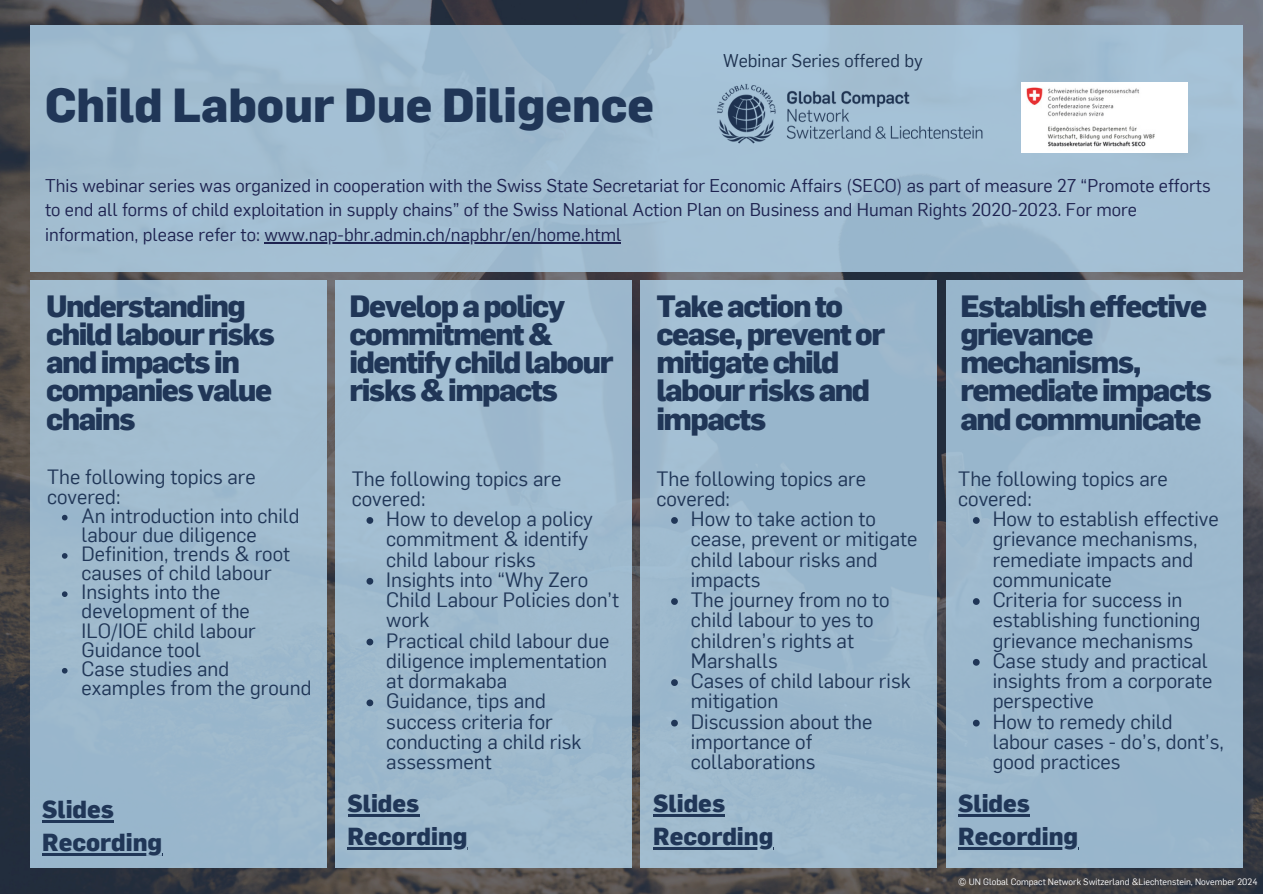
<style>
.page{position:relative;width:1263px;height:894px;background:#fff}
.page>*{position:absolute;margin:0;border:0;box-sizing:border-box;transform-origin:0 0}
.t1{font:800 46.5px "Flama";color:#203657}
.t2{font:800 30px/28.2px "Flama";letter-spacing:-.05em;color:#203657}
.t3{font:800 24px "Flama";color:#203657}
.t4{font:20.25px/20.2px "Flama";color:#203657}
.t5{font:20.1px/19px "Flama";color:#203657}
.t6{font:18px/24.8px "Flama";color:#1e2350}
.t7{font:18px "Flama";color:#1e3250}
.t8{font:9px "Flama";color:#fff}
</style>
<div class="page">
<img style="left:0;top:0;width:1263px;height:893px">
<div style="left:30px;top:25px;width:1212px;height:246px;background:#a3bed2"></div>
<div style="left:335px;top:280px;width:297px;height:587px;background:#a0bbce"></div>
<div style="left:641px;top:280px;width:296px;height:587px;background:#9cb8cc"></div>
<div style="left:946px;top:280px;width:296px;height:587px;background:#9bb8cd"></div>
<img style="left:717px;top:84px;width:266px;height:60px">
<img style="left:1021px;top:82px;width:167px;height:70px">
<svg style="left:366px;top:517px;width:7px;height:6px"></svg>
<svg style="left:366px;top:577px;width:7px;height:7px"></svg>
<svg style="left:366px;top:638px;width:7px;height:7px"></svg>
<svg style="left:366px;top:699px;width:7px;height:7px"></svg>
<hr style="left:348px;top:814px;width:71px;height:2px;background:#203657">
<hr style="left:348px;top:847px;width:120px;height:2px;background:#203657">
<svg style="left:671px;top:517px;width:7px;height:6px"></svg>
<svg style="left:671px;top:598px;width:7px;height:6px"></svg>
<svg style="left:671px;top:679px;width:7px;height:6px"></svg>
<svg style="left:671px;top:719px;width:7px;height:7px"></svg>
<hr style="left:653px;top:814px;width:72px;height:2px;background:#203657">
<hr style="left:653px;top:847px;width:120px;height:2px;background:#203657">
<svg style="left:973px;top:517px;width:7px;height:6px"></svg>
<svg style="left:973px;top:598px;width:7px;height:6px"></svg>
<svg style="left:973px;top:659px;width:7px;height:6px"></svg>
<svg style="left:973px;top:719px;width:7px;height:7px"></svg>
<hr style="left:958px;top:814px;width:72px;height:2px;background:#203657">
<hr style="left:958px;top:847px;width:120px;height:2px;background:#203657">
<div style="left:30px;top:280px;width:296px;height:587px;background:#a0bacd"></div>
<svg style="left:62px;top:514px;width:6px;height:6px"></svg>
<svg style="left:62px;top:553px;width:6px;height:5px"></svg>
<svg style="left:62px;top:591px;width:6px;height:6px"></svg>
<svg style="left:62px;top:668px;width:6px;height:5px"></svg>
<hr style="left:42px;top:820px;width:72px;height:2px;background:#203657">
<hr style="left:42px;top:852px;width:120px;height:2px;background:#203657">
<hr style="left:264px;top:242px;width:357px;height:1px;background:#1e2350">
<h1 class="t1" style="left:45px;top:78px;width:610px">Child Labour Due Diligence</h1>
<p class="t7" style="left:723px;top:50px;width:201px">Webinar Series offered by</p>
<p class="t6" style="left:45px;top:173px;width:1167px">This webinar series was organized in cooperation with the Swiss State Secretariat for Economic Affairs (SECO) as part of measure 27 “Promote efforts to end all forms of child exploitation in supply chains” of the Swiss National Action Plan on Business and Human Rights 2020-2023. For more information, please refer to: www.nap-bhr.admin.ch/napbhr/en/home.html</p>
<h3 class="t2" style="left:46px;top:292px;width:230px">Understanding child labour risks and impacts in companies value chains</h3>
<h2 class="t5" style="left:47px;top:467px;width:210px">The following topics are covered:</h2>
<h4 class="t5" style="left:82px;top:506px;width:220px">An introduction into child labour due diligence</h4>
<p class="t5" style="left:82px;top:544px;width:210px">Definition, trends &amp; root causes of child labour</p>
<p class="t5" style="left:82px;top:582px;width:176px">Insights into the development of the<br>ILO/IOE child labour<br>Guidance tool</p>
<p class="t5" style="left:82px;top:659px;width:231px">Case studies and examples from the ground</p>
<p class="t3" style="left:42px;top:795px;width:73px">Slides</p>
<h3 class="t3" style="left:42px;top:827px;width:122px">Recording</h3>
<h6 class="t2" style="left:350px;top:292px;width:265px">Develop a policy commitment &amp; identify child labour risks &amp; impacts</h6>
<p class="t4" style="left:352px;top:468px;width:211px">The following topics are covered:</p>
<p class="t4" style="left:386px;top:508px;width:208px">How to develop a policy commitment &amp; identify child labour risks</p>
<p class="t4" style="left:386px;top:569px;width:234px">Insights into “Why Zero<br>Child Labour Policies don’t work</p>
<h6 class="t4" style="left:386px;top:630px;width:225px;text-align:justify">Practical child labour due diligence implementation at dormakaba</h6>
<h2 class="t4" style="left:386px;top:691px;width:197px">Guidance, tips and success criteria for conducting a child risk assessment</h2>
<h4 class="t3" style="left:348px;top:789px;width:73px">Slides</h4>
<p class="t3" style="left:348px;top:822px;width:122px">Recording</p>
<p class="t2" style="left:656px;top:292px;width:230px">Take action to cease, prevent or mitigate child labour risks and impacts</p>
<p class="t4" style="left:656px;top:468px;width:211px">The following topics are covered:</p>
<h3 class="t4" style="left:691px;top:508px;width:228px">How to take action to cease, prevent or mitigate child labour risks and impacts</h3>
<h2 class="t4" style="left:691px;top:589px;width:200px">The journey from no to child labour to yes to children’s rights at<br>Marshalls</h2>
<h4 class="t4" style="left:691px;top:670px;width:221px">Cases of child labour risk mitigation</h4>
<p class="t4" style="left:691px;top:711px;width:183px">Discussion about the importance of collaborations</p>
<p class="t3" style="left:653px;top:789px;width:73px">Slides</p>
<p class="t3" style="left:653px;top:822px;width:122px">Recording</p>
<p class="t2" style="left:960px;top:292px;width:253px">Establish effective grievance mechanisms, remediate impacts and communicate</p>
<h3 class="t4" style="left:958px;top:468px;width:211px">The following topics are covered:</h3>
<h2 class="t4" style="left:993px;top:508px;width:228px">How to establish effective grievance mechanisms, remediate impacts and communicate</h2>
<h4 class="t4" style="left:993px;top:589px;width:209px">Criteria for success in establishing functioning grievance mechanisms</h4>
<p class="t4" style="left:993px;top:650px;width:221px">Case study and practical insights from a corporate perspective</p>
<p class="t4" style="left:993px;top:711px;width:233px">How to remedy child labour cases - do’s, dont’s, good practices</p>
<p class="t3" style="left:958px;top:789px;width:73px">Slides</p>
<p class="t3" style="left:958px;top:822px;width:122px">Recording</p>
<p class="t8" style="left:958px;top:876px;width:301px">© UN Global Compact Network Switzerland &amp;Liechtenstein, November 2024</p>
</div>
